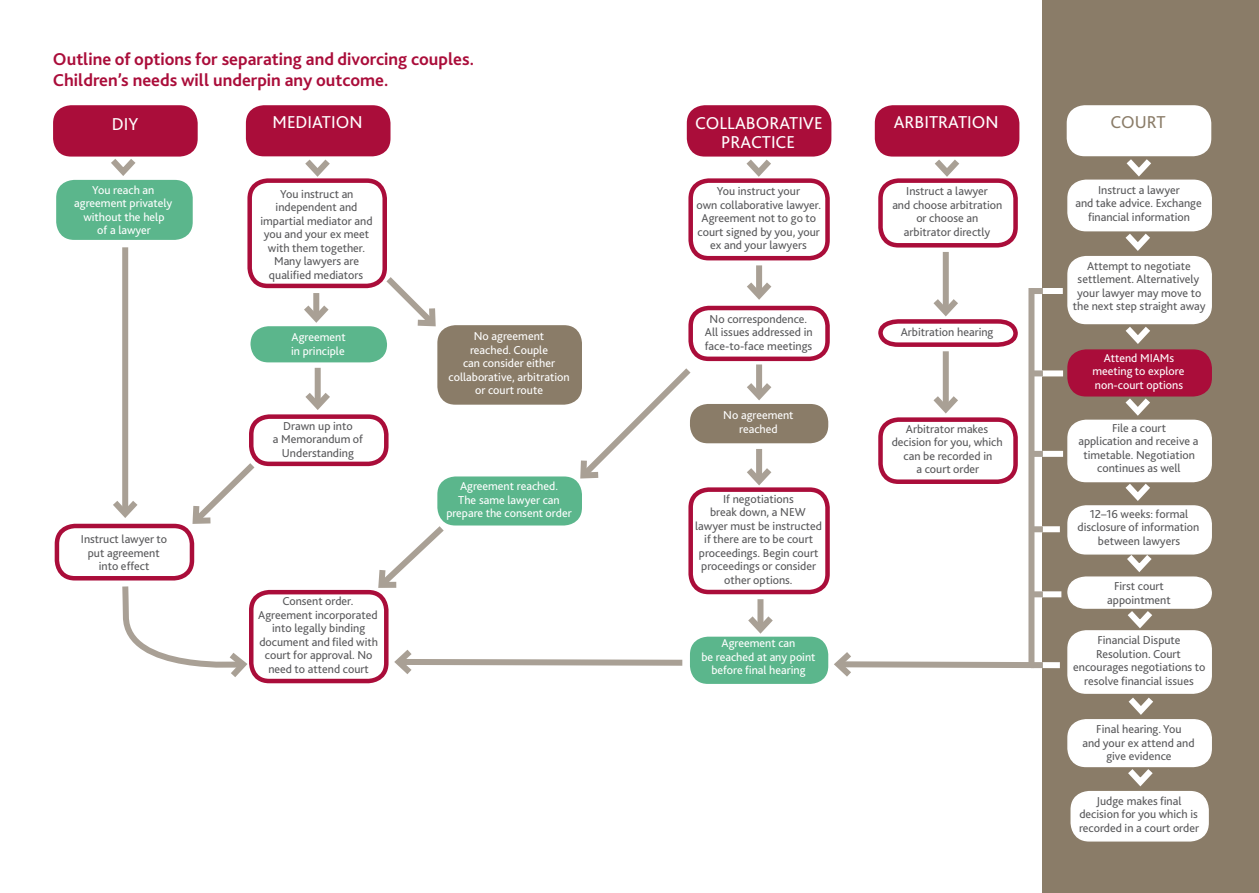
<style>
.page{position:relative;width:1259px;height:893px;background:#fff}
.page>*{position:absolute;margin:0;border:0;box-sizing:border-box;transform-origin:0 0}
.t1{font:700 18px/21px "Bliss 2";color:#aa0d3a}
.t2{font:18px "Bliss 2";color:#fff}
.t3{font:18px "Bliss 2";color:#8a7c68}
.t4{font:12px/13.5px "Bliss 2";color:#58585a;text-align:center}
.t5{font:12px/13.5px "Bliss 2";color:#fff;text-align:center}
</style>
<div class="page">
<div style="left:1043px;top:0;width:216px;height:893px;background:#8a7c68"></div>
<div style="left:53px;top:105px;width:145px;height:52px;background:#aa0d3a;border-radius:18px"></div>
<div style="left:246px;top:105px;width:144px;height:51px;background:#aa0d3a;border-radius:18px"></div>
<div style="left:687px;top:105px;width:144px;height:52px;background:#aa0d3a;border-radius:18px"></div>
<div style="left:875px;top:105px;width:144px;height:52px;background:#aa0d3a;border-radius:18px"></div>
<div style="left:56px;top:180px;width:137px;height:60px;background:#5bb68c;border-radius:18px"></div>
<div style="left:690px;top:637px;width:138px;height:47px;background:#5bb68c;border-radius:18px"></div>
<div style="left:437px;top:476px;width:145px;height:49px;background:#5bb68c;border-radius:18px"></div>
<div style="left:55px;top:524px;width:139px;height:56px;border:4px solid #aa0d3a;border-radius:18px"></div>
<div style="left:247px;top:178px;width:140px;height:110px;border:4px solid #aa0d3a;border-radius:18px"></div>
<div style="left:249px;top:414px;width:139px;height:52px;border:4px solid #aa0d3a;border-radius:18px"></div>
<div style="left:437px;top:325px;width:145px;height:80px;background:#8a7c68;border-radius:18px"></div>
<div style="left:250px;top:326px;width:137px;height:36px;background:#5bb68c;border-radius:18px"></div>
<div style="left:690px;top:404px;width:138px;height:39px;background:#8a7c68;border-radius:18px"></div>
<div style="left:688px;top:178px;width:142px;height:82px;border:4px solid #aa0d3a;border-radius:18px"></div>
<div style="left:688px;top:306px;width:142px;height:55px;border:4px solid #aa0d3a;border-radius:18px"></div>
<div style="left:688px;top:487px;width:142px;height:107px;border:4px solid #aa0d3a;border-radius:18px"></div>
<div style="left:878px;top:178px;width:139px;height:70px;border:4px solid #aa0d3a;border-radius:18px"></div>
<div style="left:249px;top:590px;width:139px;height:93px;border:4px solid #aa0d3a;border-radius:18px"></div>
<div style="left:1071px;top:792px;width:137px;height:49px;background:#fff;border-radius:18px"></div>
<div style="left:1070px;top:791px;width:138px;height:50px;border:2px solid #fff;border-radius:18px"></div>
<svg style="left:105px;top:156px;width:37px;height:24px"></svg>
<svg style="left:380px;top:271px;width:56px;height:61px"></svg>
<div style="left:122px;top:247px;width:6px;height:267px;background:#a9a095"></div>
<svg style="left:113px;top:494px;width:25px;height:24px"></svg>
<svg style="left:119px;top:580px;width:133px;height:97px"></svg>
<div style="left:756px;top:364px;width:6px;height:32px;background:#a9a095"></div>
<svg style="left:747px;top:377px;width:25px;height:24px"></svg>
<div style="left:756px;top:265px;width:6px;height:30px;background:#a9a095"></div>
<svg style="left:747px;top:276px;width:25px;height:24px"></svg>
<div style="left:756px;top:449px;width:6px;height:32px;background:#a9a095"></div>
<svg style="left:740px;top:462px;width:37px;height:28px"></svg>
<svg style="left:394px;top:650px;width:289px;height:24px"></svg>
<svg style="left:575px;top:368px;width:122px;height:116px"></svg>
<div style="left:313px;top:293px;width:6px;height:25px;background:#a9a095"></div>
<svg style="left:298px;top:299px;width:37px;height:28px"></svg>
<div style="left:315px;top:368px;width:6px;height:38px;background:#a9a095"></div>
<svg style="left:305px;top:386px;width:25px;height:24px"></svg>
<svg style="left:299px;top:156px;width:37px;height:25px"></svg>
<svg style="left:928px;top:156px;width:37px;height:25px"></svg>
<svg style="left:740px;top:156px;width:37px;height:25px"></svg>
<div style="left:878px;top:417px;width:139px;height:67px;border:4px solid #aa0d3a;border-radius:18px"></div>
<div style="left:757px;top:599px;width:6px;height:30px;background:#a9a095"></div>
<svg style="left:742px;top:610px;width:37px;height:27px"></svg>
<div style="left:1066px;top:105px;width:145px;height:51px;background:#fff;border-radius:18px"></div>
<div style="left:1068px;top:180px;width:143px;height:51px;background:#fff;border-radius:18px"></div>
<div style="left:1067px;top:180px;width:145px;height:51px;border:2px solid #fff;border-radius:18px"></div>
<div style="left:1068px;top:257px;width:143px;height:66px;background:#fff;border-radius:18px"></div>
<div style="left:1067px;top:256px;width:145px;height:68px;border:2px solid #fff;border-radius:18px"></div>
<div style="left:1068px;top:720px;width:143px;height:46px;background:#fff;border-radius:18px"></div>
<div style="left:1067px;top:719px;width:145px;height:48px;border:2px solid #fff;border-radius:18px"></div>
<div style="left:1030px;top:370px;width:33px;height:6px;background:#fff"></div>
<div style="left:1030px;top:526px;width:30px;height:6px;background:#fff"></div>
<div style="left:1030px;top:451px;width:33px;height:6px;background:#fff"></div>
<svg style="left:1120px;top:156px;width:37px;height:25px"></svg>
<svg style="left:1119px;top:228px;width:37px;height:23px"></svg>
<svg style="left:1119px;top:482px;width:37px;height:19px"></svg>
<svg style="left:1128px;top:697px;width:25px;height:18px"></svg>
<div style="left:1068px;top:420px;width:143px;height:61px;background:#fff;border-radius:18px"></div>
<div style="left:1067px;top:420px;width:145px;height:62px;border:2px solid #fff;border-radius:18px"></div>
<div style="left:1068px;top:506px;width:143px;height:48px;background:#fff;border-radius:18px"></div>
<div style="left:1067px;top:505px;width:145px;height:50px;border:2px solid #fff;border-radius:18px"></div>
<svg style="left:1067px;top:548px;width:145px;height:85px"></svg>
<div style="left:1068px;top:631px;width:143px;height:62px;background:#fff;border-radius:18px"></div>
<div style="left:1067px;top:630px;width:145px;height:64px;border:2px solid #fff;border-radius:18px"></div>
<svg style="left:1119px;top:396px;width:37px;height:24px"></svg>
<div style="left:1068px;top:350px;width:143px;height:46px;background:#aa0d3a;border-radius:18px"></div>
<div style="left:1067px;top:349px;width:145px;height:47px;border:2px solid #aa0d3a;border-radius:18px"></div>
<svg style="left:1119px;top:321px;width:37px;height:23px"></svg>
<div style="left:1032px;top:591px;width:29px;height:6px;background:#fff"></div>
<div style="left:1028px;top:288px;width:34px;height:6px;background:#fff"></div>
<svg style="left:373px;top:520px;width:77px;height:73px"></svg>
<div style="left:942px;top:351px;width:6px;height:58px;background:#a9a095"></div>
<svg style="left:927px;top:390px;width:37px;height:28px"></svg>
<div style="left:942px;top:252px;width:6px;height:60px;background:#a9a095"></div>
<svg style="left:878px;top:293px;width:140px;height:54px"></svg>
<svg style="left:187px;top:457px;width:74px;height:72px"></svg>
<svg style="left:1121px;top:764px;width:38px;height:23px"></svg>
<svg style="left:834px;top:646px;width:226px;height:37px"></svg>
<div style="left:1028px;top:288px;width:6px;height:380px;background:#a9a095"></div>
<div style="left:1031px;top:591px;width:12px;height:6px;background:#a9a095"></div>
<div style="left:1031px;top:662px;width:12px;height:6px;background:#a9a095"></div>
<div style="left:1031px;top:526px;width:12px;height:6px;background:#a9a095"></div>
<div style="left:1031px;top:451px;width:12px;height:6px;background:#a9a095"></div>
<div style="left:1031px;top:370px;width:12px;height:6px;background:#a9a095"></div>
<div style="left:1031px;top:288px;width:12px;height:6px;background:#a9a095"></div>
<h1 class="t1" style="left:53px;top:48px;width:422px">Outline of options for separating and divorcing couples.<br>Children’s needs will underpin any outcome.</h1>
<h1 class="t2" style="left:112px;top:113px;width:28px">DIY</h1>
<h1 class="t2" style="left:272px;top:111px;width:11px">mediation</h1>
<h1 class="t2" style="left:695px;top:112px;width:71px">co llaborati</h1>
<h1 class="t2" style="left:803px;top:112px;width:19px">ve</h1>
<h1 class="t2" style="left:721px;top:131px;width:20px">Practice</h1>
<p class="t5" style="left:74px;top:183px;width:100px">You reach an agreement privately without the help<br>of a lawyer</p>
<p class="t4" style="left:81px;top:532px;width:88px">Instruct lawyer to put agreement into effect</p>
<p class="t4" style="left:260px;top:187px;width:114px">You instruct an independent and impartial mediator and you and your ex meet with them together.<br>Many lawyers are qualified mediators</p>
<p class="t5" style="left:291px;top:330px;width:56px;text-align:left">Agreement in principle</p>
<p class="t4" style="left:273px;top:419px;width:92px">Drawn up into<br>a Memorandum of<br>Understanding</p>
<p class="t4" style="left:258px;top:594px;width:121px">Consent order.<br>Agreement incorporated into legally binding document and filed with court for approval. No need to attend court</p>
<p class="t5" style="left:448px;top:329px;width:122px">No agreement<br>reached. Couple<br>can consider either collaborative, arbitration or court route</p>
<p class="t5" style="left:446px;top:479px;width:127px">Agreement reached.<br>The same lawyer can prepare the consent order</p>
<p class="t4" style="left:696px;top:184px;width:126px">You instruct your<br>own collaborative lawyer.<br>Agreement not to go to court signed by you, your ex and your lawyers</p>
<p class="t4" style="left:705px;top:312px;width:109px">No correspondence.<br>All issues addressed in face-to-face meetings</p>
<p class="t5" style="left:723px;top:408px;width:72px">No agreement reached</p>
<p class="t4" style="left:695px;top:492px;width:128px">If negotiations<br>break down, a NEW lawyer must be instructed if there are to be court proceedings. Begin court proceedings or consider other options.</p>
<p class="t5" style="left:701px;top:636px;width:116px">Agreement can<br>be reached at any point before final hearing</p>
<h1 class="t2" style="left:894px;top:111px;width:106px">ARBITRATION</h1>
<p class="t4" style="left:892px;top:184px;width:111px">Instruct a lawyer<br>and choose arbitration or choose an arbitrator directly</p>
<p class="t4" style="left:900px;top:325px;width:94px">Arbitration hearing</p>
<p class="t4" style="left:891px;top:422px;width:112px">Arbitrator makes decision for you, which can be recorded in<br>a court order</p>
<h1 class="t3" style="left:1110px;top:111px;width:57px">COURT</h1>
<p class="t4" style="left:1075px;top:183px;width:128px">Instruct a lawyer<br>and take advice. Exchange financial information</p>
<p class="t4" style="left:1072px;top:259px;width:134px">Attempt to negotiate settlement. Alternatively your lawyer may move to the next step straight away</p>
<p class="t5" style="left:1092px;top:351px;width:94px">Attend MIAMs meeting to explore non-court options</p>
<p class="t4" style="left:1078px;top:421px;width:122px">File a court<br>application and receive a timetable. Negotiation continues as well</p>
<p class="t4" style="left:1077px;top:506px;width:123px">12–16 weeks: formal disclosure of information between lawyers</p>
<p class="t4" style="left:1107px;top:579px;width:65px">First court appointment</p>
<p class="t4" style="left:1073px;top:633px;width:134px">Financial Dispute<br>Resolution. Court encourages negotiations to resolve financial issues</p>
<p class="t4" style="left:1082px;top:722px;width:114px">Final hearing. You<br>and your ex attend and give evidence</p>
<p class="t4" style="left:1079px;top:794px;width:122px">Judge makes final decision for you which is recorded in a court order</p>
</div>
